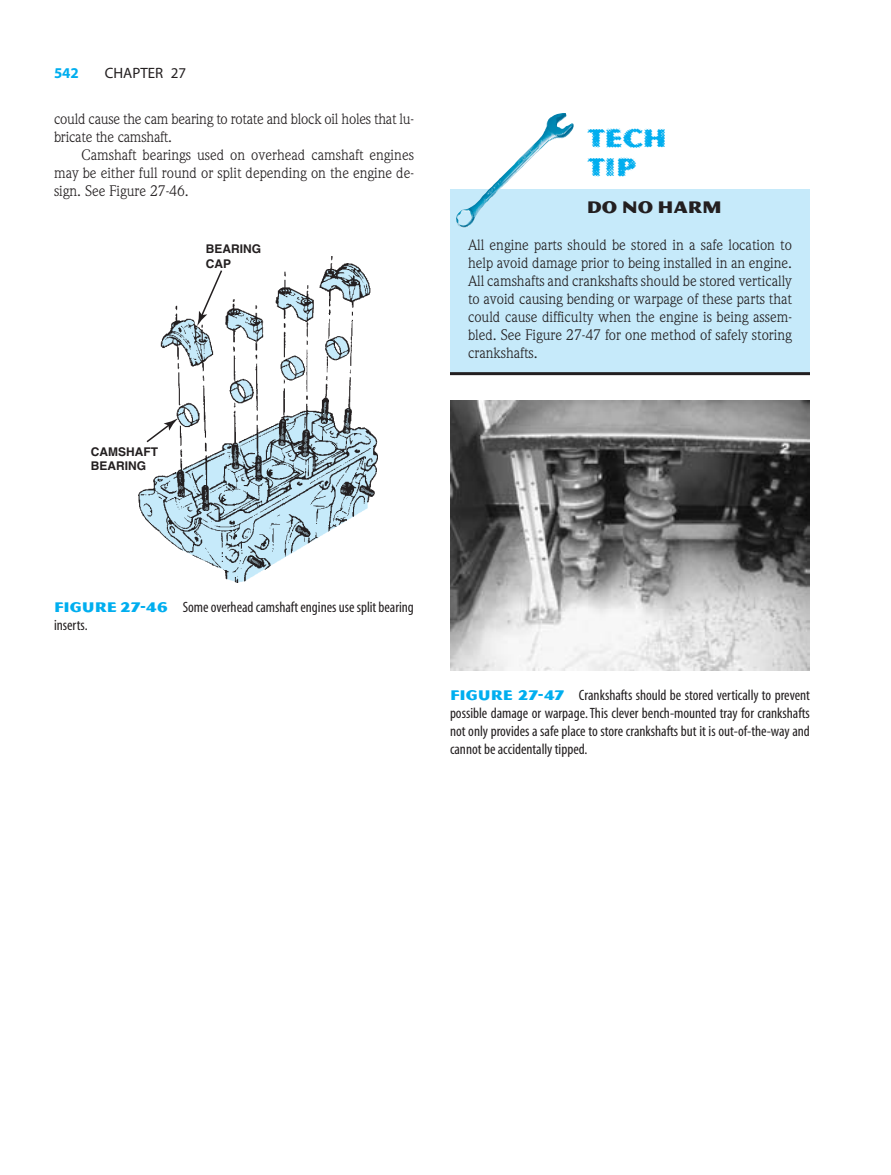
<style>
.page{position:relative;width:891px;height:1175px;background:#fff}
.page>*{position:absolute;margin:0;border:0;box-sizing:border-box;transform-origin:0 0}
.t1{font:27px/28.5px "Magnesium Grime";color:#00aeef}
.t2{font:18px "Magnesium MVB";color:#231f20}
.t3{font:15px/18px "Weidemann";color:#231f20;text-align:justify}
.t4{font:condensed 15px/18px "Myriad";color:#231f20}
.t5{font:15px "Myriad";color:#231f20}
.t6{font:700 15px "Myriad";color:#00aeef}
.t7{font:700 12px/14.4px "Helvetica";color:#231f20}
.s1{font-family:"Magnesium MVB";font-stretch:normal;color:#00aeef}
</style>
<div class="page">
<img style="left:139px;top:256px;width:238px;height:326px">
<svg style="left:197px;top:269px;width:27px;height:57px"></svg>
<svg style="left:145px;top:418px;width:33px;height:26px"></svg>
<div style="left:450px;top:189px;width:360px;height:183px;background:#c6eafa"></div>
<hr style="left:450px;top:372px;width:360px;height:3px;background:#231f20">
<img style="left:456px;top:113px;width:118px;height:115px">
<img style="left:450px;top:400px;width:360px;height:270px">
<p class="t6" style="left:54px;top:67px;width:26px">542</p>
<p class="t5" style="left:105px;top:67px;width:83px">CHAPTER 27</p>
<p class="t3" style="left:54px;top:112px;width:362px">could cause the cam bearing to rotate and block oil holes that lu&shy;bricate the camshaft.</p>
<p class="t3" style="left:54px;top:148px;width:362px;text-indent:27px">Camshaft bearings used on overhead camshaft engines may be either full round or split depending on the engine de&shy;sign. See Figure 27-46.</p>
<p class="t7" style="left:206px;top:243px;width:57px">BEARING<br>CAP</p>
<p class="t7" style="left:91px;top:445px;width:69px">CAMSHAFT<br>BEARING</p>
<h1 class="t1" style="left:588px;top:124px;width:81px">Tech<br>Tip</h1>
<p class="t2" style="left:587px;top:196px;width:137px">DO NO HARM</p>
<p class="t3" style="left:468px;top:237px;width:326px">All engine parts should be stored in a safe location to help avoid damage prior to being installed in an engine.<br>All camshafts and crankshafts should be stored vertically to avoid causing bending or warpage of these parts that could cause difficulty when the engine is being assem&shy;bled. See Figure 27-47 for one method of safely storing crankshafts.</p>
<p class="t4" style="left:54px;top:599px;width:361px"><span class="s1">FIGURE 27-46</span> Some overhead camshaft engines use split bearing inserts.</p>
<p class="t4" style="left:450px;top:687px;width:361px;text-align:justify"><span class="s1">FIGURE 27-47</span> Crankshafts should be stored vertically to prevent possible damage or warpage. This clever bench-mounted tray for crankshafts not only provides a safe place to store crankshafts but it is out-of-the-way and cannot be accidentally tipped.</p>
</div>
